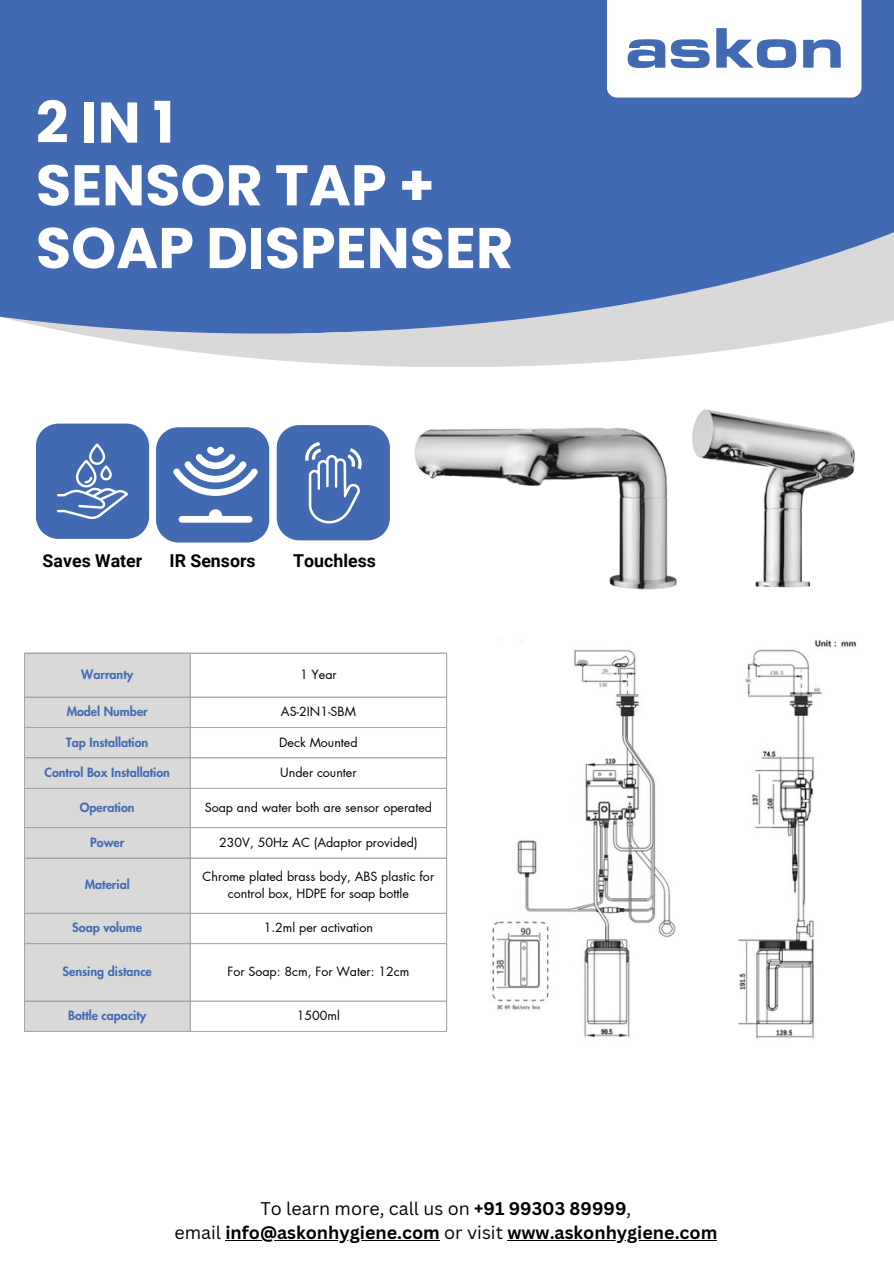
<style>
.page{position:relative;width:894px;height:1264px;background:#fff}
.page>*{position:absolute;margin:0;border:0;box-sizing:border-box;transform-origin:0 0}
.t1{font:700 57.3px/62.7px "Poppins";color:#fff}
.t2{font:700 17.85px "Canva Sans";color:#000}
.t3{font:17.85px "Canva Sans";color:#000}
.t4{font:700 17.7px "Roboto";color:#000}
.t5{font:12.45px/17.2px "Futura LT Pro";color:#000;text-align:center}
.t6{font:800 12.45px "Futura LT Pro";color:#426ab3}
.s1{font-weight:700}
.s2{font-weight:400}
</style>
<div class="page">
<svg style="left:151px;top:346px;width:605px;height:21px;fill:#d9d9d9"></svg>
<svg style="left:0;top:0;width:893px;height:346px;background:#5377b7"></svg>
<svg style="left:606px;top:0;width:255px;height:98px"></svg>
<img style="left:414px;top:427px;width:263px;height:163px">
<img style="left:692px;top:409px;width:163px;height:179px">
<img style="left:492px;top:639px;width:365px;height:400px">
<div style="left:25px;top:654px;width:165px;height:377px;background:#d9d9d9"></div>
<hr style="left:24px;top:653px;width:1px;height:378px;background:#a6a6a6">
<hr style="left:190px;top:653px;width:1px;height:378px;background:#a6a6a6">
<hr style="left:446px;top:653px;width:1px;height:378px;background:#a6a6a6">
<hr style="left:24px;top:653px;width:422px;height:1px;background:#a6a6a6">
<hr style="left:24px;top:697px;width:422px;height:1px;background:#a6a6a6">
<hr style="left:24px;top:727px;width:422px;height:1px;background:#a6a6a6">
<hr style="left:24px;top:757px;width:422px;height:1px;background:#a6a6a6">
<hr style="left:24px;top:788px;width:422px;height:1px;background:#a6a6a6">
<hr style="left:24px;top:827px;width:422px;height:1px;background:#a6a6a6">
<hr style="left:24px;top:857px;width:422px;height:1px;background:#a6a6a6">
<hr style="left:24px;top:913px;width:422px;height:1px;background:#a6a6a6">
<hr style="left:24px;top:943px;width:422px;height:1px;background:#a6a6a6">
<hr style="left:24px;top:1000px;width:422px;height:1px;background:#a6a6a6">
<hr style="left:24px;top:1031px;width:422px;height:1px;background:#a6a6a6">
<svg style="left:36px;top:423px;width:113px;height:116px;background:#567abb"></svg>
<svg style="left:276px;top:425px;width:114px;height:115px;background:#597cbc"></svg>
<svg style="left:156px;top:427px;width:113px;height:115px"></svg>
<hr style="left:225px;top:1239px;width:215px;height:1px;background:#000">
<hr style="left:507px;top:1239px;width:210px;height:1px;background:#000">
<h1 class="t1" style="left:36px;top:91px;width:478px">2IN1<br>SENSOR TAP +<br>SOAP DISPENSER</h1>
<p class="t4" style="left:43px;top:550px;width:101px">Saves Water</p>
<p class="t4" style="left:169px;top:550px;width:88px">IR Sensors</p>
<p class="t4" style="left:293px;top:550px;width:84px">Touchless</p>
<h2 class="t6" style="left:81px;top:668px;width:54px">Warranty</h2>
<p class="t5" style="left:300px;top:666px;width:38px">1 Year</p>
<p class="t6" style="left:67px;top:705px;width:83px">Model Number</p>
<p class="t5" style="left:281px;top:703px;width:76px">AS-2IN1-SBM</p>
<h2 class="t6" style="left:66px;top:736px;width:83px">Tap Installation</h2>
<p class="t5" style="left:279px;top:733px;width:80px">Deck Mounted</p>
<p class="t6" style="left:45px;top:766px;width:127px">Control Box Installation</p>
<p class="t5" style="left:280px;top:764px;width:78px">Under counter</p>
<p class="t6" style="left:80px;top:801px;width:56px">Operation</p>
<p class="t5" style="left:205px;top:799px;width:229px">Soap and water both are sensor operated</p>
<p class="t6" style="left:90px;top:836px;width:35px">Power</p>
<p class="t5" style="left:219px;top:834px;width:200px">230V, 50Hz AC (Adaptor provided)</p>
<p class="t6" style="left:85px;top:879px;width:46px">Material</p>
<p class="t5" style="left:202px;top:868px;width:233px">Chrome plated brass body, ABS plastic for control box, HDPE for soap bottle</p>
<p class="t6" style="left:72px;top:922px;width:71px">Soap volume</p>
<p class="t5" style="left:263px;top:919px;width:111px">1.2ml per activation</p>
<p class="t6" style="left:63px;top:965px;width:91px">Sensing distance</p>
<p class="t5" style="left:227px;top:963px;width:183px">For Soap: 8cm, For Water: 12cm</p>
<p class="t6" style="left:68px;top:1009px;width:80px">Bottle capacity</p>
<p class="t5" style="left:297px;top:1007px;width:45px">1500ml</p>
<p class="t3" style="left:260px;top:1195px;width:372px">To learn more, call us on <span class="s1">+91 99303 89999</span>,</p>
<p class="t2" style="left:174px;top:1219px;width:544px"><span class="s2">email</span> info@askonhygiene.com <span class="s2">or visit</span> www.askonhygiene.com</p>
</div>
